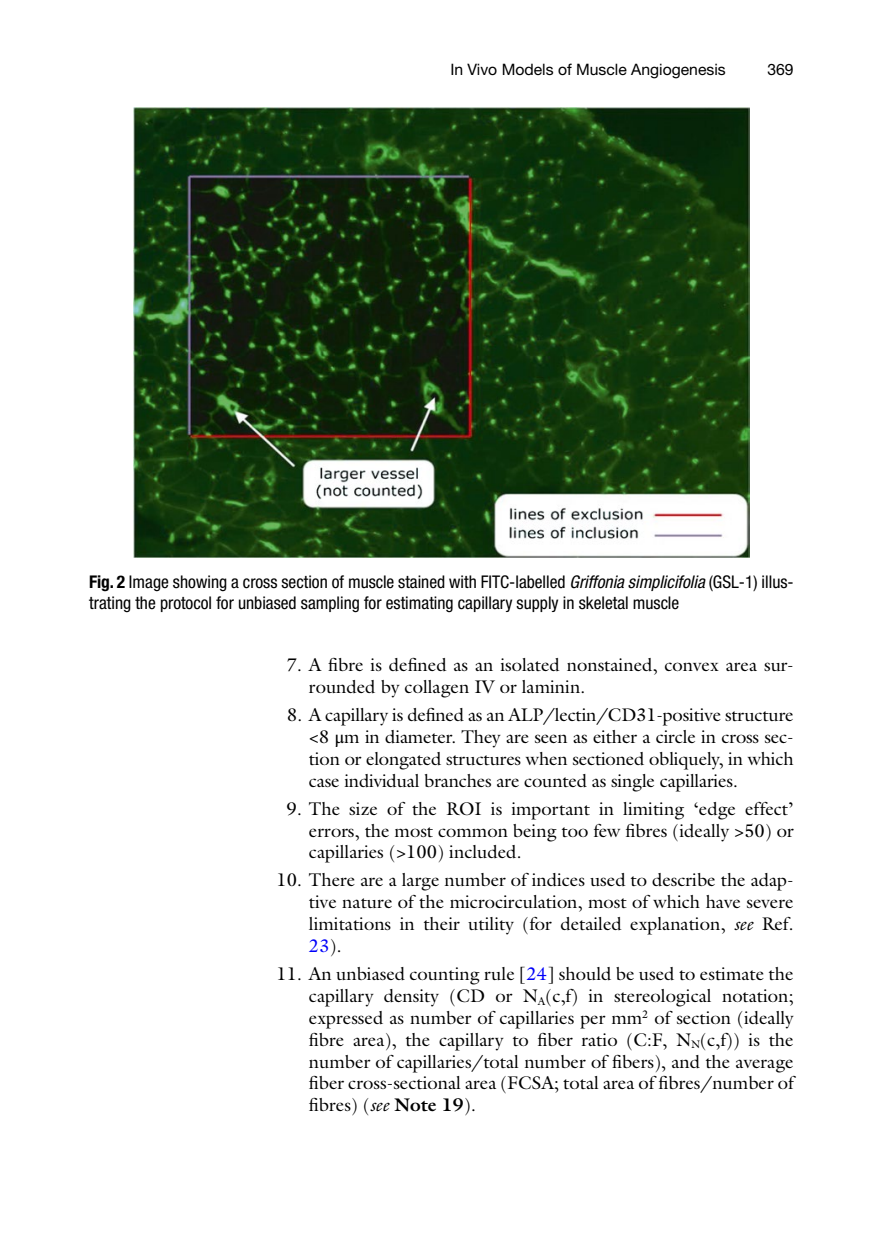
<style>
.page{position:relative;width:883px;height:1260px;background:#fff}
.page>*{position:absolute;margin:0;border:0;box-sizing:border-box;transform-origin:0 0}
.t1{font:18.38px/21.9px "Ccjhyl Pvgfld Galliard";color:#000;text-align:justify}
.t2{font:condensed 17.5px/21px "Bmttgc Tbfqnr Helvetica Neue";color:#000}
.t3{font:15.75px "Wbkxmr Hcqkvt Helvetica Neue";color:#000}
.t4{font:15.75px "Kbkrdp Srrtgl Helvetica Neue";color:#000}
.s1{font-family:"Ykcyhf Bbxsfn Helvetica Neue";font-weight:700}
.s2{font-family:"Gwjwjk Wdwrjw Helvetica Neue";font-style:italic}
.s3{font-family:"Ggjgmy Jrfvsb STIX General"}
.s4{font-family:"Qnmdfh Sfdmnb Galliard";font-style:italic}
.s5{color:#0000fa}
.s6{font-family:"Wydngh Rjxhyf Galliard";font-weight:700}
</style>
<div class="page">
<img style="left:133px;top:107px;width:617px;height:450px">
<p class="t3" style="left:450px;top:60px;width:277px">In Vivo Models of Muscle Angiogenesis</p>
<p class="t4" style="left:767px;top:60px;width:28px">369</p>
<p class="t2" style="left:89px;top:572px;width:706px"><span class="s1">Fig. 2</span> Image showing a cross section of muscle stained with FITC-labelled <span class="s2">Griffonia simplicifolia</span> (GSL-1) illus&shy;trating the protocol for unbiased sampling for estimating capillary supply in skeletal muscle</p>
<p class="t1" style="left:309px;top:654px;width:486px;text-indent:-22px">7. A fibre is defined as an isolated nonstained, convex area sur&shy;rounded by collagen IV or laminin.</p>
<p class="t1" style="left:309px;top:704px;width:486px;text-indent:-22px">8. A capillary is defined as an ALP/lectin/CD31-positive structure &lt;8 <span class="s3">μ</span>m in diameter. They are seen as either a circle in cross sec&shy;tion or elongated structures when sectioned obliquely, in which case individual branches are counted as single capillaries.</p>
<p class="t1" style="left:309px;top:797px;width:486px;text-indent:-22px">9. The size of the ROI is important in limiting ‘edge effect’ errors, the most common being too few fibres (ideally &gt;50) or capillaries (&gt;100) included.</p>
<p class="t1" style="left:309px;top:869px;width:486px;text-indent:-33px">10. There are a large number of indices used to describe the adap&shy;tive nature of the microcirculation, most of which have severe limitations in their utility (for detailed explanation, <span class="s4">see</span> Ref.<br><span class="s5">23</span>).</p>
<p class="t1" style="left:309px;top:963px;width:486px;text-indent:-33px">11. An unbiased counting rule [<span class="s5">24</span>] should be used to estimate the capillary density (CD or N<sub>A</sub>(c,f) in stereological notation; expressed as number of capillaries per mm<sup>2</sup> of section (ideally fibre area), the capillary to fiber ratio (C:F, N<sub>N</sub>(c,f)) is the number of capillaries/total number of fibers), and the average fiber cross-sectional area (FCSA; total area of fibres/number of fibres) (<span class="s4">see</span> <span class="s6">Note 19</span>).</p>
</div>
